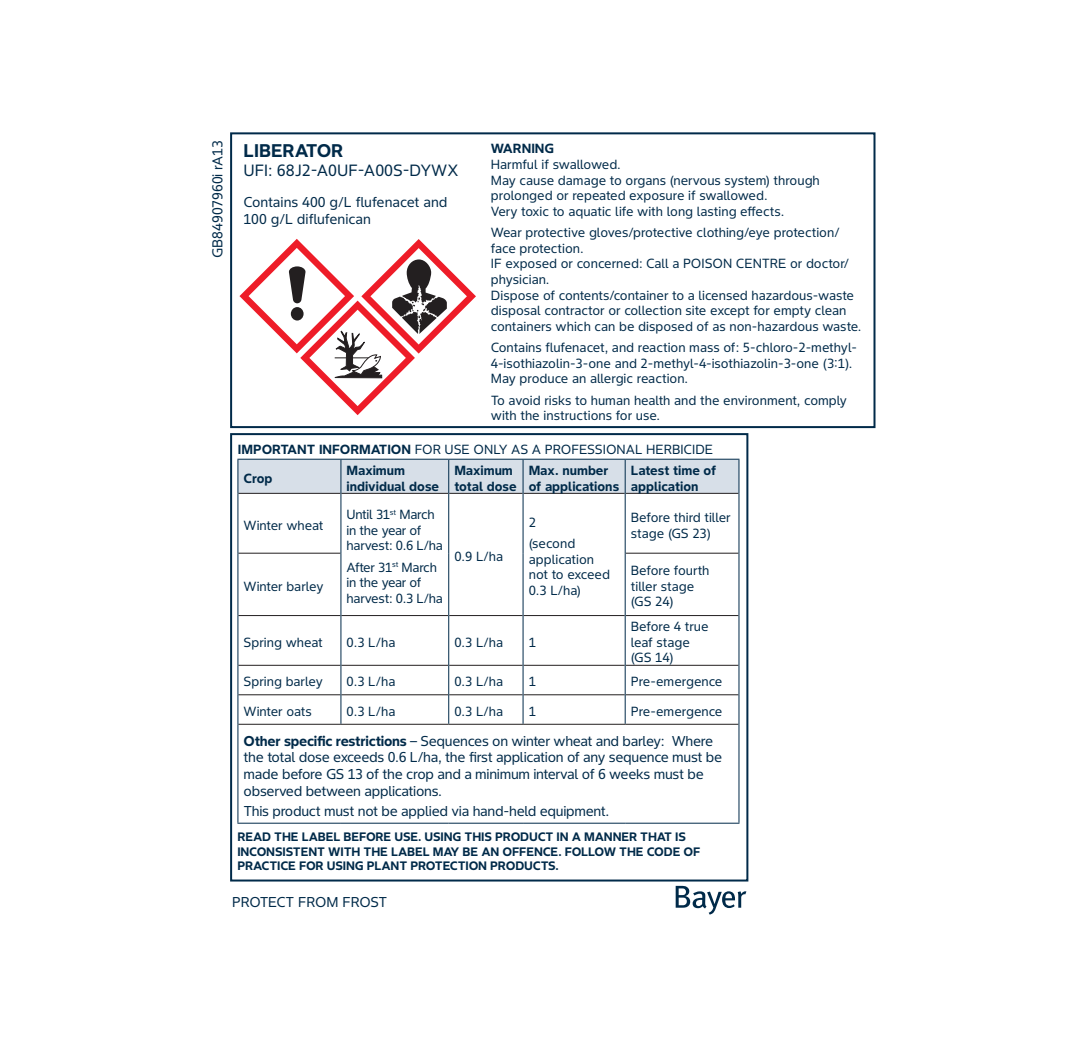
<style>
.page{position:relative;width:1078px;height:1049px;background:#fff}
.page>*{position:absolute;margin:0;border:0;box-sizing:border-box;transform-origin:0 0}
.t1{font:700 18px "Bayer Sans";color:#002a49}
.t2{font:16px "Bayer Sans";color:#002a49}
.t3{font:14px/16.8px "Bayer Sans";letter-spacing:-.02em;color:#002a49}
.t4{font:14px/16.8px "Bayer Sans";color:#002a49}
.t5{font:13px/15.6px "Bayer Sans";color:#002a49}
.t6{font:700 13px/15.6px "Bayer Sans";color:#002a49}
.t7{font:13px/15.6px "Bayer Sans";letter-spacing:-.02em;color:#002a49}
.t8{font:700 12px/14.4px "Bayer Sans";letter-spacing:-.015em;color:#002a49}
.s1{font-weight:700}
</style>
<div class="page">
<div style="left:230px;top:132px;width:645px;height:296px;border:2px solid #002a49"></div>
<div style="left:230px;top:433px;width:518px;height:448px;border:2px solid #002a49"></div>
<div style="left:238px;top:460px;width:500px;height:33px;background:#d7dfe8"></div>
<hr style="left:238px;top:493px;width:102px;height:1px;background:#231f20">
<hr style="left:341px;top:493px;width:107px;height:1px;background:#231f20">
<hr style="left:449px;top:493px;width:73px;height:1px;background:#231f20">
<hr style="left:523px;top:493px;width:101px;height:1px;background:#231f20">
<hr style="left:625px;top:493px;width:113px;height:1px;background:#231f20">
<hr style="left:238px;top:553px;width:102px;height:1px;background:#231f20">
<hr style="left:625px;top:553px;width:113px;height:1px;background:#231f20">
<hr style="left:238px;top:615px;width:102px;height:1px;background:#231f20">
<hr style="left:341px;top:615px;width:107px;height:1px;background:#231f20">
<hr style="left:449px;top:615px;width:73px;height:1px;background:#231f20">
<hr style="left:523px;top:615px;width:101px;height:1px;background:#231f20">
<hr style="left:625px;top:615px;width:113px;height:1px;background:#231f20">
<hr style="left:238px;top:665px;width:102px;height:1px;background:#231f20">
<hr style="left:341px;top:665px;width:107px;height:1px;background:#231f20">
<hr style="left:449px;top:665px;width:73px;height:1px;background:#231f20">
<hr style="left:523px;top:665px;width:101px;height:1px;background:#231f20">
<hr style="left:625px;top:665px;width:113px;height:1px;background:#231f20">
<hr style="left:238px;top:694px;width:102px;height:1px;background:#231f20">
<hr style="left:341px;top:694px;width:107px;height:1px;background:#231f20">
<hr style="left:449px;top:694px;width:73px;height:1px;background:#231f20">
<hr style="left:523px;top:694px;width:101px;height:1px;background:#231f20">
<hr style="left:625px;top:694px;width:113px;height:1px;background:#231f20">
<hr style="left:238px;top:724px;width:103px;height:1px;background:#231f20">
<hr style="left:341px;top:724px;width:107px;height:1px;background:#231f20">
<hr style="left:448px;top:724px;width:75px;height:1px;background:#231f20">
<hr style="left:523px;top:724px;width:102px;height:1px;background:#231f20">
<hr style="left:625px;top:724px;width:113px;height:1px;background:#231f20">
<hr style="left:237px;top:459px;width:104px;height:1px;background:#002a49">
<hr style="left:237px;top:460px;width:1px;height:33px;background:#002a49">
<hr style="left:341px;top:459px;width:107px;height:1px;background:#002a49">
<hr style="left:340px;top:460px;width:1px;height:33px;background:#002a49">
<hr style="left:448px;top:459px;width:75px;height:1px;background:#002a49">
<hr style="left:448px;top:460px;width:1px;height:33px;background:#002a49">
<hr style="left:523px;top:459px;width:102px;height:1px;background:#002a49">
<hr style="left:522px;top:460px;width:1px;height:33px;background:#002a49">
<hr style="left:625px;top:459px;width:114px;height:1px;background:#002a49">
<hr style="left:624px;top:460px;width:1px;height:33px;background:#002a49">
<hr style="left:738px;top:460px;width:1px;height:33px;background:#002a49">
<hr style="left:237px;top:493px;width:1px;height:60px;background:#002a49">
<hr style="left:340px;top:493px;width:1px;height:60px;background:#002a49">
<hr style="left:448px;top:493px;width:1px;height:60px;background:#002a49">
<hr style="left:522px;top:493px;width:1px;height:60px;background:#002a49">
<hr style="left:448px;top:553px;width:1px;height:62px;background:#002a49">
<hr style="left:522px;top:553px;width:1px;height:62px;background:#002a49">
<hr style="left:624px;top:493px;width:1px;height:60px;background:#002a49">
<hr style="left:738px;top:493px;width:1px;height:60px;background:#002a49">
<hr style="left:237px;top:553px;width:1px;height:62px;background:#002a49">
<hr style="left:340px;top:553px;width:1px;height:62px;background:#002a49">
<hr style="left:624px;top:553px;width:1px;height:62px;background:#002a49">
<hr style="left:738px;top:553px;width:1px;height:62px;background:#002a49">
<hr style="left:237px;top:615px;width:1px;height:50px;background:#002a49">
<hr style="left:340px;top:615px;width:1px;height:50px;background:#002a49">
<hr style="left:448px;top:615px;width:1px;height:50px;background:#002a49">
<hr style="left:522px;top:615px;width:1px;height:50px;background:#002a49">
<hr style="left:624px;top:615px;width:1px;height:50px;background:#002a49">
<hr style="left:738px;top:615px;width:1px;height:50px;background:#002a49">
<hr style="left:237px;top:665px;width:1px;height:30px;background:#002a49">
<hr style="left:340px;top:665px;width:1px;height:30px;background:#002a49">
<hr style="left:448px;top:665px;width:1px;height:30px;background:#002a49">
<hr style="left:522px;top:665px;width:1px;height:30px;background:#002a49">
<hr style="left:624px;top:665px;width:1px;height:30px;background:#002a49">
<hr style="left:738px;top:665px;width:1px;height:30px;background:#002a49">
<svg style="left:237px;top:695px;width:1px;height:29px"></svg>
<svg style="left:340px;top:695px;width:1px;height:29px"></svg>
<svg style="left:448px;top:695px;width:1px;height:29px"></svg>
<svg style="left:522px;top:695px;width:1px;height:29px"></svg>
<svg style="left:624px;top:695px;width:1px;height:29px"></svg>
<svg style="left:738px;top:695px;width:1px;height:29px"></svg>
<hr style="left:237px;top:724px;width:1px;height:99px;background:#002a49">
<hr style="left:738px;top:724px;width:1px;height:99px;background:#002a49">
<hr style="left:237px;top:823px;width:104px;height:1px;background:#002a49">
<hr style="left:341px;top:823px;width:107px;height:1px;background:#002a49">
<hr style="left:448px;top:823px;width:75px;height:1px;background:#002a49">
<hr style="left:523px;top:823px;width:102px;height:1px;background:#002a49">
<hr style="left:625px;top:823px;width:114px;height:1px;background:#002a49">
<svg style="left:239px;top:239px;width:237px;height:176px"></svg>
<svg style="left:675px;top:886px;width:71px;height:28px"></svg>
<p class="t4" style="left:209px;top:258px;width:119px;rotate:-90deg">GB84907960i rA13</p>
<p class="t1" style="left:243px;top:139px;width:101px">LIBERATOR</p>
<p class="t2" style="left:243px;top:161px;width:216px">UFI: 68J2-A0UF-A00S-DYWX</p>
<p class="t4" style="left:243px;top:194px;width:205px">Contains 400 g/L flufenacet and<br>100 g/L diflufenican</p>
<p class="t6" style="left:491px;top:141px;width:65px">WARNING</p>
<p class="t5" style="left:491px;top:156px;width:131px">Harmful if swallowed.</p>
<p class="t5" style="left:491px;top:172px;width:330px">May cause damage to organs (nervous system) through prolonged or repeated exposure if swallowed.</p>
<p class="t5" style="left:491px;top:203px;width:295px">Very toxic to aquatic life with long lasting effects.</p>
<p class="t5" style="left:491px;top:224px;width:350px">Wear protective gloves/protective clothing/eye protection/ face protection.</p>
<p class="t5" style="left:491px;top:256px;width:360px">IF exposed or concerned: Call a POISON CENTRE or doctor/ physician.</p>
<p class="t5" style="left:491px;top:287px;width:372px">Dispose of contents/container to a licensed hazardous-waste disposal contractor or collection site except for empty clean containers which can be disposed of as non-hazardous waste.</p>
<p class="t5" style="left:491px;top:339px;width:367px">Contains flufenacet, and reaction mass of: 5-chloro-2-methyl-<br>4-isothiazolin-3-one and 2-methyl-4-isothiazolin-3-one (3:1).<br>May produce an allergic reaction.</p>
<p class="t5" style="left:491px;top:392px;width:357px">To avoid risks to human health and the environment, comply with the instructions for use.</p>
<p class="t5" style="left:238px;top:441px;width:477px"><span class="s1">IMPORTANT INFORMATION</span> FOR USE ONLY AS A PROFESSIONAL HERBICIDE</p>
<p class="t6" style="left:243px;top:470px;width:30px">Crop</p>
<p class="t6" style="left:346px;top:462px;width:94px">Maximum individual dose</p>
<p class="t6" style="left:454px;top:462px;width:64px">Maximum total dose</p>
<p class="t6" style="left:528px;top:462px;width:92px">Max. number of applications</p>
<p class="t6" style="left:630px;top:462px;width:87px">Latest time of application</p>
<p class="t5" style="left:243px;top:517px;width:81px">Winter wheat</p>
<p class="t7" style="left:346px;top:506px;width:98px">Until 31<sup>st</sup> March in the year of harvest: 0.6 L/ha</p>
<p class="t7" style="left:346px;top:559px;width:98px">After 31<sup>st</sup> March in the year of harvest: 0.3 L/ha</p>
<p class="t5" style="left:630px;top:509px;width:101px">Before third tiller stage (GS 23)</p>
<p class="t5" style="left:528px;top:514px;width:9px">2</p>
<p class="t5" style="left:528px;top:535px;width:83px">(second application not to exceed<br>0.3 L/ha)</p>
<p class="t5" style="left:454px;top:548px;width:50px">0.9 L/ha</p>
<p class="t5" style="left:630px;top:562px;width:80px">Before fourth tiller stage (GS 24)</p>
<p class="t5" style="left:243px;top:578px;width:82px">Winter barley</p>
<p class="t5" style="left:243px;top:634px;width:81px">Spring wheat</p>
<p class="t5" style="left:346px;top:634px;width:50px">0.3 L/ha</p>
<p class="t5" style="left:454px;top:634px;width:50px">0.3 L/ha</p>
<p class="t5" style="left:528px;top:634px;width:9px">1</p>
<p class="t5" style="left:630px;top:618px;width:79px">Before 4 true leaf stage (GS 14)</p>
<p class="t5" style="left:243px;top:674px;width:81px">Spring barley</p>
<p class="t5" style="left:346px;top:674px;width:50px">0.3 L/ha</p>
<p class="t5" style="left:454px;top:674px;width:50px">0.3 L/ha</p>
<p class="t5" style="left:528px;top:674px;width:9px">1</p>
<p class="t5" style="left:630px;top:674px;width:93px">Pre-emergence</p>
<p class="t5" style="left:243px;top:703px;width:70px">Winter oats</p>
<p class="t5" style="left:346px;top:703px;width:50px">0.3 L/ha</p>
<p class="t5" style="left:454px;top:703px;width:50px">0.3 L/ha</p>
<p class="t5" style="left:528px;top:703px;width:9px">1</p>
<p class="t5" style="left:630px;top:703px;width:93px">Pre-emergence</p>
<p class="t3" style="left:243px;top:732px;width:480px"><span class="s1">Other specific restrictions</span> – Sequences on winter wheat and barley: Where the total dose exceeds 0.6 L/ha, the first application of any sequence must be made before GS 13 of the crop and a minimum interval of 6 weeks must be observed between applications.</p>
<p class="t3" style="left:243px;top:802px;width:367px">This product must not be applied via hand-held equipment.</p>
<p class="t8" style="left:237px;top:830px;width:464px">READ THE LABEL BEFORE USE. USING THIS PRODUCT IN A MANNER THAT IS<br>INCONSISTENT WITH THE LABEL MAY BE AN OFFENCE. FOLLOW THE CODE OF<br>PRACTICE FOR USING PLANT PROTECTION PRODUCTS.</p>
<p class="t3" style="left:232px;top:893px;width:157px">PROTECT FROM FROST</p>
</div>
